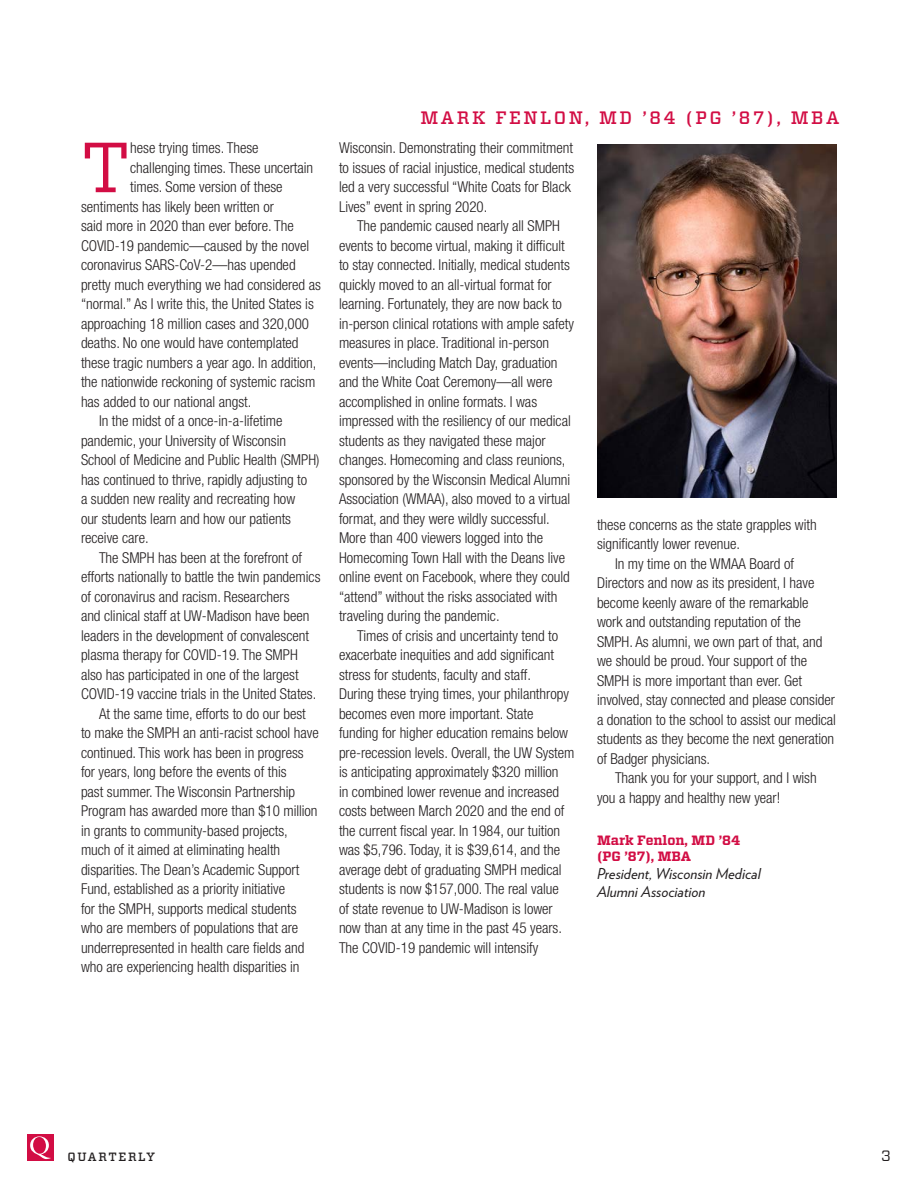
<style>
.page{position:relative;width:918px;height:1188px;background:#fff}
.page>*{position:absolute;margin:0;border:0;box-sizing:border-box;transform-origin:0 0}
.t1{font:70.65px "Vitesse";color:#d20d44}
.t2{font:500 18px "Vitesse";letter-spacing:.14em;color:#d20d44}
.t3{font:300 condensed 15px/19.5px "Helvetica Neue LT Std";color:#231f20}
.t4{font:italic 15px/18px "Verlag";color:#231f20}
.t5{font:15px "Vitesse";color:#231f20}
.t6{font:700 13.5px/16.5px "Vitesse";color:#d20d44}
.t7{font:500 12px "Vitesse";letter-spacing:.14em;color:#231f20}
</style>
<div class="page">
<div style="left:27px;top:1134px;width:27px;height:27px;background:#d20d44"></div>
<svg style="left:30px;top:1136px;width:21px;height:23px"></svg>
<img style="left:597px;top:144px;width:239px;height:354px">
<h1 class="t1" style="left:81px;top:120px;width:51px">T</h1>
<p class="t3" style="left:130px;top:138px;width:130px">hese trying times. These</p>
<p class="t3" style="left:130px;top:158px;width:185px">challenging times. These uncertain</p>
<p class="t3" style="left:130px;top:177px;width:154px">times. Some version of these</p>
<p class="t3" style="left:81px;top:197px;width:194px">sentiments has likely been written or</p>
<p class="t3" style="left:81px;top:216px;width:214px">said more in 2020 than ever before. The</p>
<p class="t3" style="left:81px;top:236px;width:230px">COVID-19 pandemic—caused by the novel</p>
<p class="t3" style="left:81px;top:255px;width:216px">coronavirus SARS-CoV-2—has upended</p>
<p class="t3" style="left:81px;top:275px;width:241px">pretty much everything we had considered as</p>
<p class="t3" style="left:81px;top:294px;width:234px">“normal.” As I write this, the United States is</p>
<p class="t3" style="left:81px;top:314px;width:230px">approaching 18 million cases and 320,000</p>
<p class="t3" style="left:81px;top:333px;width:219px">deaths. No one would have contemplated</p>
<p class="t3" style="left:81px;top:353px;width:237px">these tragic numbers a year ago. In addition,</p>
<p class="t3" style="left:81px;top:372px;width:236px">the nationwide reckoning of systemic racism</p>
<p class="t3" style="left:81px;top:392px;width:172px">has added to our national angst.</p>
<p class="t3" style="left:99px;top:411px;width:185px">In the midst of a once-in-a-lifetime</p>
<p class="t3" style="left:81px;top:431px;width:207px">pandemic, your University of Wisconsin</p>
<p class="t3" style="left:81px;top:450px;width:240px">School of Medicine and Public Health (SMPH)</p>
<p class="t3" style="left:81px;top:470px;width:228px">has continued to thrive, rapidly adjusting to</p>
<p class="t3" style="left:81px;top:489px;width:216px">a sudden new reality and recreating how</p>
<p class="t3" style="left:81px;top:509px;width:212px">our students learn and how our patients</p>
<p class="t3" style="left:81px;top:528px;width:69px">receive care.</p>
<p class="t3" style="left:99px;top:548px;width:204px">The SMPH has been at the forefront of</p>
<p class="t3" style="left:81px;top:567px;width:241px">efforts nationally to battle the twin pandemics</p>
<p class="t3" style="left:81px;top:587px;width:210px">of coronavirus and racism. Researchers</p>
<p class="t3" style="left:81px;top:606px;width:230px">and clinical staff at UW-Madison have been</p>
<p class="t3" style="left:81px;top:626px;width:230px">leaders in the development of convalescent</p>
<p class="t3" style="left:81px;top:645px;width:218px">plasma therapy for COVID-19. The SMPH</p>
<p class="t3" style="left:81px;top:665px;width:219px">also has participated in one of the largest</p>
<p class="t3" style="left:81px;top:684px;width:237px">COVID-19 vaccine trials in the United States.</p>
<p class="t3" style="left:99px;top:704px;width:208px">At the same time, efforts to do our best</p>
<p class="t3" style="left:81px;top:723px;width:239px">to make the SMPH an anti-racist school have</p>
<p class="t3" style="left:81px;top:743px;width:224px">continued. This work has been in progress</p>
<p class="t3" style="left:81px;top:762px;width:207px">for years, long before the events of this</p>
<p class="t3" style="left:81px;top:782px;width:216px">past summer. The Wisconsin Partnership</p>
<p class="t3" style="left:81px;top:801px;width:238px">Program has awarded more than $10 million</p>
<p class="t3" style="left:81px;top:821px;width:208px">in grants to community-based projects,</p>
<p class="t3" style="left:81px;top:840px;width:201px">much of it aimed at eliminating health</p>
<p class="t3" style="left:81px;top:860px;width:220px">disparities. The Dean’s Academic Support</p>
<p class="t3" style="left:81px;top:879px;width:206px">Fund, established as a priority initiative</p>
<p class="t3" style="left:81px;top:899px;width:217px">for the SMPH, supports medical students</p>
<p class="t3" style="left:81px;top:918px;width:219px">who are members of populations that are</p>
<p class="t3" style="left:81px;top:938px;width:225px">underrepresented in health care fields and</p>
<p class="t3" style="left:81px;top:957px;width:220px">who are experiencing health disparities in</p>
<p class="t2" style="left:420px;top:106px;width:420px">MARK FENLON, MD ’84 (PG ’87), MBA</p>
<p class="t3" style="left:339px;top:138px;width:237px">Wisconsin. Demonstrating their commitment to issues of racial injustice, medical students led a very successful “White Coats for Black Lives” event in spring 2020.</p>
<p class="t3" style="left:339px;top:216px;width:237px;text-indent:18px">The pandemic caused nearly all SMPH events to become virtual, making it difficult to stay connected. Initially, medical students quickly moved to an all-virtual format for learning. Fortunately, they are now back to in-person clinical rotations with ample safety measures in place. Traditional in-person events—including Match Day, graduation and the White Coat Ceremony—all were accomplished in online formats. I was impressed with the resiliency of our medical students as they navigated these major changes. Homecoming and class reunions, sponsored by the Wisconsin Medical Alumni Association (WMAA), also moved to a virtual format, and they were wildly successful.<br>More than 400 viewers logged into the Homecoming Town Hall with the Deans live online event on Facebook, where they could “attend” without the risks associated with traveling during the pandemic.</p>
<p class="t3" style="left:339px;top:626px;width:237px;text-indent:18px">Times of crisis and uncertainty tend to exacerbate inequities and add significant stress for students, faculty and staff.<br>During these trying times, your philanthropy becomes even more important. State funding for higher education remains below pre-recession levels. Overall, the UW System is anticipating approximately $320 million<br>in combined lower revenue and increased costs between March 2020 and the end of the current fiscal year. In 1984, our tuition was $5,796. Today, it is $39,614, and the average debt of graduating SMPH medical students is now $157,000. The real value<br>of state revenue to UW-Madison is lower now than at any time in the past 45 years.<br>The COVID-19 pandemic will intensify</p>
<p class="t3" style="left:597px;top:515px;width:221px">these concerns as the state grapples with</p>
<p class="t3" style="left:597px;top:534px;width:144px">significantly lower revenue.</p>
<p class="t3" style="left:615px;top:554px;width:181px">In my time on the WMAA Board of</p>
<p class="t3" style="left:597px;top:573px;width:219px">Directors and now as its president, I have</p>
<p class="t3" style="left:597px;top:593px;width:213px">become keenly aware of the remarkable</p>
<p class="t3" style="left:597px;top:612px;width:206px">work and outstanding reputation of the</p>
<p class="t3" style="left:597px;top:632px;width:227px">SMPH. As alumni, we own part of that, and</p>
<p class="t3" style="left:597px;top:651px;width:212px">we should be proud. Your support of the</p>
<p class="t3" style="left:597px;top:671px;width:207px">SMPH is more important than ever. Get</p>
<p class="t3" style="left:597px;top:690px;width:239px">involved, stay connected and please consider</p>
<p class="t3" style="left:597px;top:710px;width:241px">a donation to the school to assist our medical</p>
<p class="t3" style="left:597px;top:729px;width:239px">students as they become the next generation</p>
<p class="t3" style="left:597px;top:749px;width:115px">of Badger physicians.</p>
<p class="t3" style="left:615px;top:768px;width:203px">Thank you for your support, and I wish</p>
<p class="t3" style="left:597px;top:788px;width:185px">you a happy and healthy new year!</p>
<p class="t6" style="left:597px;top:832px;width:145px">Mark Fenlon, MD ’84 (PG ’87), MBA</p>
<p class="t4" style="left:597px;top:864px;width:165px">President, Wisconsin Medical<br>Alumni Association</p>
<p class="t7" style="left:68px;top:1149px;width:89px">QUARTERLY</p>
<p class="t5" style="left:881px;top:1146px;width:11px">3</p>
</div>
